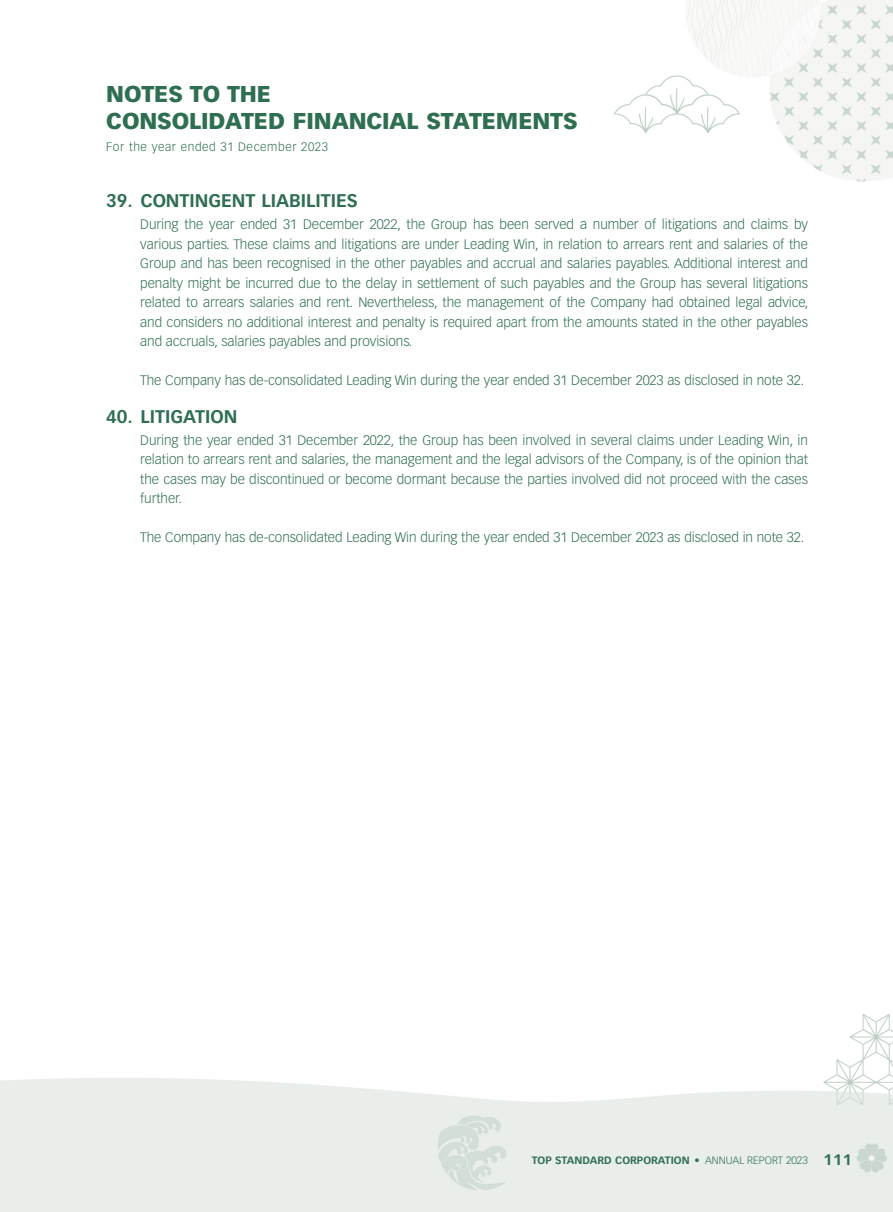
<style>
.page{position:relative;width:893px;height:1212px;background:#fff}
.page>*{position:absolute;margin:0;border:0;box-sizing:border-box;transform-origin:0 0}
.t1{font:900 22.5px/27.2px "Vectora LT Std";letter-spacing:-.005em;color:#2f6f51}
.t2{font:700 18px "Vectora LT Std";color:#2f6f51}
.t3{font:300 13.5px/19.5px "Vectora LT Std";letter-spacing:-.005em;color:#2f6f51;text-align:justify}
.t4{font:300 12px "Vectora LT Std";letter-spacing:.05em;color:#2f6f51}
.t5{font:700 10.5px "Vectora LT Std";color:#2f6f51}
.s1{font-weight:300}
.s2{font-size:15px}
</style>
<div class="page">
<img style="left:0;top:0;width:893px;height:1212px">
<h1 class="t1" style="left:106px;top:80px;width:473px">NOTES TO THE<br>CONSOLIDATED FINANCIAL STATEMENTS</h1>
<p class="t4" style="left:106px;top:140px;width:223px">For the year ended 31 December 2023</p>
<h2 class="t2" style="left:106px;top:190px;width:253px">39. CONTINGENT LIABILITIES</h2>
<p class="t3" style="left:140px;top:215px;width:670px">During the year ended 31 December 2022, the Group has been served a number of litigations and claims by various parties. These claims and litigations are under Leading Win, in relation to arrears rent and salaries of the Group and has been recognised in the other payables and accrual and salaries payables. Additional interest and penalty might be incurred due to the delay in settlement of such payables and the Group has several litigations related to arrears salaries and rent. Nevertheless, the management of the Company had obtained legal advice, and considers no additional interest and penalty is required apart from the amounts stated in the other payables and accruals, salaries payables and provisions.</p>
<p class="t3" style="left:140px;top:370px;width:666px">The Company has de-consolidated Leading Win during the year ended 31 December 2023 as disclosed in note 32.</p>
<h2 class="t2" style="left:106px;top:406px;width:133px">40. LITIGATION</h2>
<p class="t3" style="left:140px;top:431px;width:669px">During the year ended 31 December 2022, the Group has been involved in several claims under Leading Win, in relation to arrears rent and salaries, the management and the legal advisors of the Company, is of the opinion that the cases may be discontinued or become dormant because the parties involved did not proceed with the cases further.</p>
<p class="t3" style="left:140px;top:528px;width:666px">The Company has de-consolidated Leading Win during the year ended 31 December 2023 as disclosed in note 32.</p>
<p class="t5" style="left:532px;top:1154px;width:321px">TOP STANDARD CORPORATION <span class="s1">• ANNUAL REPORT 2023</span> <span class="s2">111</span></p>
</div>
